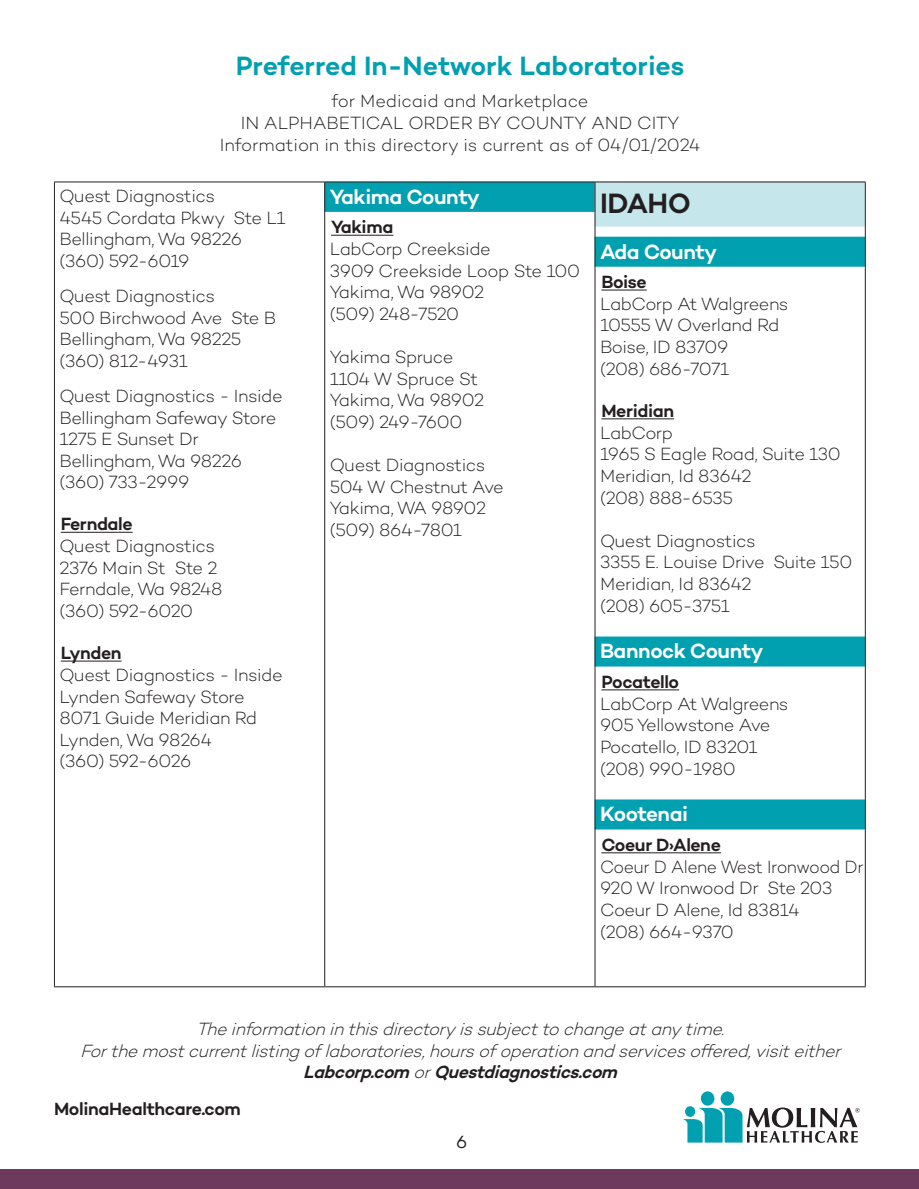
<style>
.page{position:relative;width:919px;height:1189px;background:#fff}
.page>*{position:absolute;margin:0;border:0;box-sizing:border-box;transform-origin:0 0}
.t1{font:600 28.5px "Campton";letter-spacing:-.02em;color:#231f20}
.t2{font:600 27px "Campton";letter-spacing:-.005em;color:#00a0b0}
.t3{font:600 21px "Campton";letter-spacing:-.025em;color:#fff}
.t4{font:300 18px/21.6px "Campton";letter-spacing:-.02em;color:#231f20}
.t5{font:italic 300 18px/21.6px "Campton";color:#231f20;text-align:center}
.t6{font:300 18px/21.6px "Campton";color:#231f20;text-align:center}
.t7{font:600 18px "Campton";letter-spacing:-.02em;color:#231f20}
.t8{font:18px "Campton";color:#231f20}
.s1{font-weight:600}
</style>
<div class="page">
<div style="left:0;top:1168px;width:918px;height:20px;background:#6d3a5d"></div>
<div style="left:720px;top:1091px;width:13px;height:14px;background:#00a0b0;border-radius:50%"></div>
<svg style="left:700px;top:1090px;width:14px;height:15px"></svg>
<svg style="left:683px;top:1107px;width:176px;height:35px"></svg>
<svg style="left:684px;top:1105px;width:10px;height:11px"></svg>
<div style="left:594px;top:181px;width:270px;height:45px;background:#c5e7ec"></div>
<div style="left:594px;top:236px;width:270px;height:30px;background:#00a0b0"></div>
<hr style="left:601px;top:289px;width:45px;height:1px;background:#231f20">
<hr style="left:601px;top:418px;width:72px;height:1px;background:#231f20">
<div style="left:594px;top:636px;width:270px;height:30px;background:#00a0b0"></div>
<hr style="left:601px;top:689px;width:77px;height:1px;background:#231f20">
<div style="left:594px;top:799px;width:270px;height:30px;background:#00a0b0"></div>
<hr style="left:601px;top:852px;width:119px;height:1px;background:#231f20">
<hr style="left:61px;top:531px;width:72px;height:1px;background:#231f20">
<hr style="left:61px;top:660px;width:60px;height:1px;background:#231f20">
<div style="left:324px;top:182px;width:270px;height:30px;background:#00a0b0"></div>
<hr style="left:331px;top:235px;width:62px;height:1px;background:#231f20">
<hr style="left:54px;top:181px;width:270px;height:1px;background:#231f20">
<hr style="left:54px;top:182px;width:1px;height:804px;background:#231f20">
<hr style="left:324px;top:181px;width:270px;height:1px;background:#231f20">
<hr style="left:324px;top:182px;width:1px;height:804px;background:#231f20">
<hr style="left:594px;top:181px;width:271px;height:1px;background:#231f20">
<hr style="left:594px;top:182px;width:1px;height:804px;background:#231f20">
<hr style="left:864px;top:182px;width:1px;height:804px;background:#231f20">
<hr style="left:54px;top:986px;width:270px;height:1px;background:#231f20">
<hr style="left:324px;top:986px;width:270px;height:1px;background:#231f20">
<hr style="left:594px;top:986px;width:271px;height:1px;background:#231f20">
<h2 class="t2" style="left:235px;top:48px;width:450px">Preferred In-Network Laboratories</h2>
<p class="t6" style="left:220px;top:90px;width:482px">for Medicaid and Marketplace<br>IN ALPHABETICAL ORDER BY COUNTY AND CITY<br>Information in this directory is current as of 04/01/2024</p>
<p class="t4" style="left:59px;top:185px;width:227px">Quest Diagnostics<br>4545 Cordata Pkwy Ste L1<br>Bellingham, Wa 98226 (360) 592-6019</p>
<p class="t4" style="left:59px;top:285px;width:218px">Quest Diagnostics<br>500 Birchwood Ave Ste B<br>Bellingham, Wa 98225 (360) 812-4931</p>
<p class="t4" style="left:59px;top:384px;width:225px">Quest Diagnostics - Inside<br>Bellingham Safeway Store<br>1275 E Sunset Dr<br>Bellingham, Wa 98226 (360) 733-2999</p>
<p class="t7" style="left:61px;top:512px;width:73px">Ferndale</p>
<p class="t4" style="left:59px;top:534px;width:164px">Quest Diagnostics<br>2376 Main St Ste 2<br>Ferndale, Wa 98248 (360) 592-6020</p>
<p class="t7" style="left:61px;top:641px;width:62px">Lynden</p>
<p class="t4" style="left:59px;top:663px;width:225px">Quest Diagnostics - Inside<br>Lynden Safeway Store<br>8071 Guide Meridian Rd<br>Lynden, Wa 98264<br>(360) 592-6026</p>
<p class="t3" style="left:329px;top:183px;width:151px">Yakima County</p>
<p class="t7" style="left:331px;top:216px;width:64px">Yakima</p>
<p class="t4" style="left:329px;top:238px;width:251px">LabCorp Creekside<br>3909 Creekside Loop Ste 100<br>Yakima, Wa 98902<br>(509) 248-7520</p>
<p class="t4" style="left:329px;top:346px;width:156px">Yakima Spruce<br>1104 W Spruce St<br>Yakima, Wa 98902 (509) 249-7600</p>
<p class="t4" style="left:329px;top:454px;width:175px">Quest Diagnostics<br>504 W Chestnut Ave<br>Yakima, WA 98902 (509) 864-7801</p>
<h1 class="t1" style="left:599px;top:185px;width:92px">IDAHO</h1>
<p class="t3" style="left:599px;top:238px;width:118px">Ada County</p>
<p class="t7" style="left:601px;top:270px;width:47px">Boise</p>
<p class="t4" style="left:599px;top:292px;width:190px">LabCorp At Walgreens<br>10555 W Overland Rd<br>Boise, ID 83709<br>(208) 686-7071</p>
<p class="t7" style="left:601px;top:399px;width:74px">Meridian</p>
<p class="t4" style="left:599px;top:421px;width:242px">LabCorp<br>1965 S Eagle Road, Suite 130<br>Meridian, Id 83642<br>(208) 888-6535</p>
<p class="t4" style="left:599px;top:529px;width:254px">Quest Diagnostics<br>3355 E. Louise Drive Suite 150<br>Meridian, Id 83642<br>(208) 605-3751</p>
<p class="t3" style="left:599px;top:637px;width:165px">Bannock County</p>
<p class="t7" style="left:601px;top:670px;width:79px">Pocatello</p>
<p class="t4" style="left:599px;top:692px;width:190px">LabCorp At Walgreens<br>905 Yellowstone Ave<br>Pocatello, ID 83201 (208) 990-1980</p>
<p class="t3" style="left:599px;top:800px;width:89px">Kootenai</p>
<p class="t7" style="left:601px;top:833px;width:121px">Coeur D›Alene</p>
<p class="t4" style="left:599px;top:855px;width:265px">Coeur D Alene West Ironwood Dr<br>920 W Ironwood Dr Ste 203<br>Coeur D Alene, Id 83814<br>(208) 664-9370</p>
<p class="t5" style="left:80px;top:1017px;width:767px">Theinformationinthisdirectoryissubjecttochangeatanytime.<br>Forthemostcurrentlistingoflaboratories,hoursofoperationandservicesoffered,visiteither<br><span class="s1">Labcorp.com</span> or<span class="s1">Questdiagnostics.com</span></p>
<p class="t7" style="left:54px;top:1096px;width:188px">MolinaHealthcare.com</p>
<p class="t8" style="left:456px;top:1129px;width:13px">6</p>
</div>
